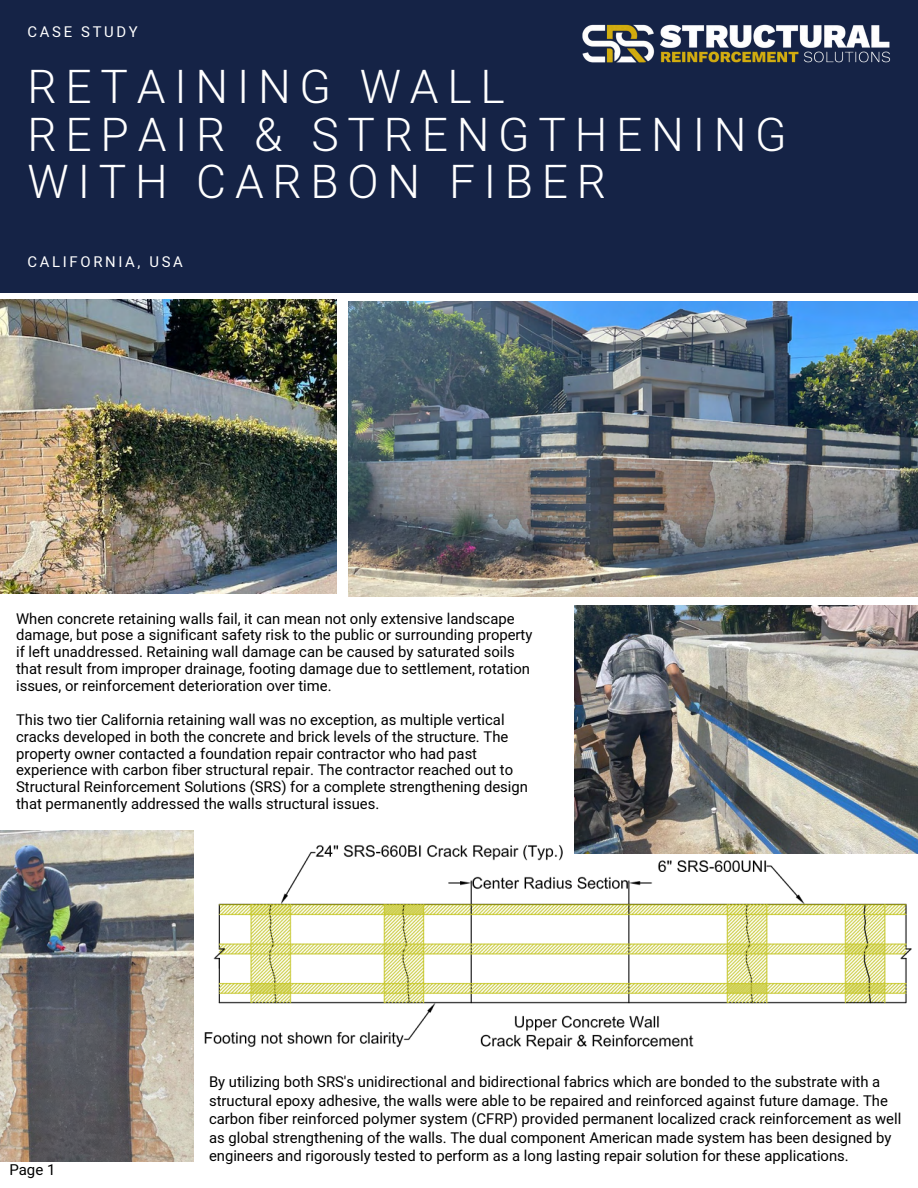
<style>
.page{position:relative;width:918px;height:1188px;background:#fff}
.page>*{position:absolute;margin:0;border:0;box-sizing:border-box;transform-origin:0 0}
.t1{font:300 46.05px "Heebo";letter-spacing:.19em;color:#fff}
.t2{font:15px "Heebo";color:#000}
.t3{font:14.85px/16.8px "Heebo";color:#000}
.t4{font:14.85px "Heebo";letter-spacing:.18em;color:#fff}
</style>
<div class="page">
<div style="left:0;top:0;width:918px;height:292px;background:#152346"></div>
<img style="left:582px;top:24px;width:309px;height:39px">
<img style="left:349px;top:301px;width:569px;height:295px">
<img style="left:204px;top:845px;width:714px;height:205px">
<img style="left:574px;top:606px;width:344px;height:247px">
<img style="left:0;top:299px;width:337px;height:295px">
<img style="left:0;top:830px;width:193px;height:331px">
<p class="t4" style="left:28px;top:21px;width:112px">CASE STUDY</p>
<p class="t1" style="left:28px;top:55px;width:479px">RETAINING WALL</p>
<p class="t1" style="left:28px;top:103px;width:761px">REPAIR &amp; STRENGTHENING</p>
<p class="t1" style="left:28px;top:150px;width:580px">WITH CARBON FIBER</p>
<p class="t4" style="left:28px;top:251px;width:157px">CALIFORNIA, USA</p>
<p class="t3" style="left:16px;top:610px;width:518px">When concrete retaining walls fail, it can mean not only extensive landscape damage, but pose a significant safety risk to the public or surrounding property if left unaddressed. Retaining wall damage can be caused by saturated soils that result from improper drainage, footing damage due to settlement, rotation issues, or reinforcement deterioration over time.</p>
<p class="t3" style="left:16px;top:712px;width:513px">This two tier California retaining wall was no exception, as multiple vertical cracks developed in both the concrete and brick levels of the structure. The property owner contacted a foundation repair contractor who had past experience with carbon fiber structural repair. The contractor reached out to Structural Reinforcement Solutions (SRS) for a complete strengthening design that permanently addressed the walls structural issues.</p>
<p class="t2" style="left:9px;top:1159px;width:48px">Page 1</p>
<p class="t3" style="left:209px;top:1073px;width:694px;line-height:18.5px">By utilizing both SRS's unidirectional and bidirectional fabrics which are bonded to the substrate with a structural epoxy adhesive, the walls were able to be repaired and reinforced against future damage. The carbon fiber reinforced polymer system (CFRP) provided permanent localized crack reinforcement as well as global strengthening of the walls. The dual component American made system has been designed by engineers and rigorously tested to perform as a long lasting repair solution for these applications.</p>
</div>
